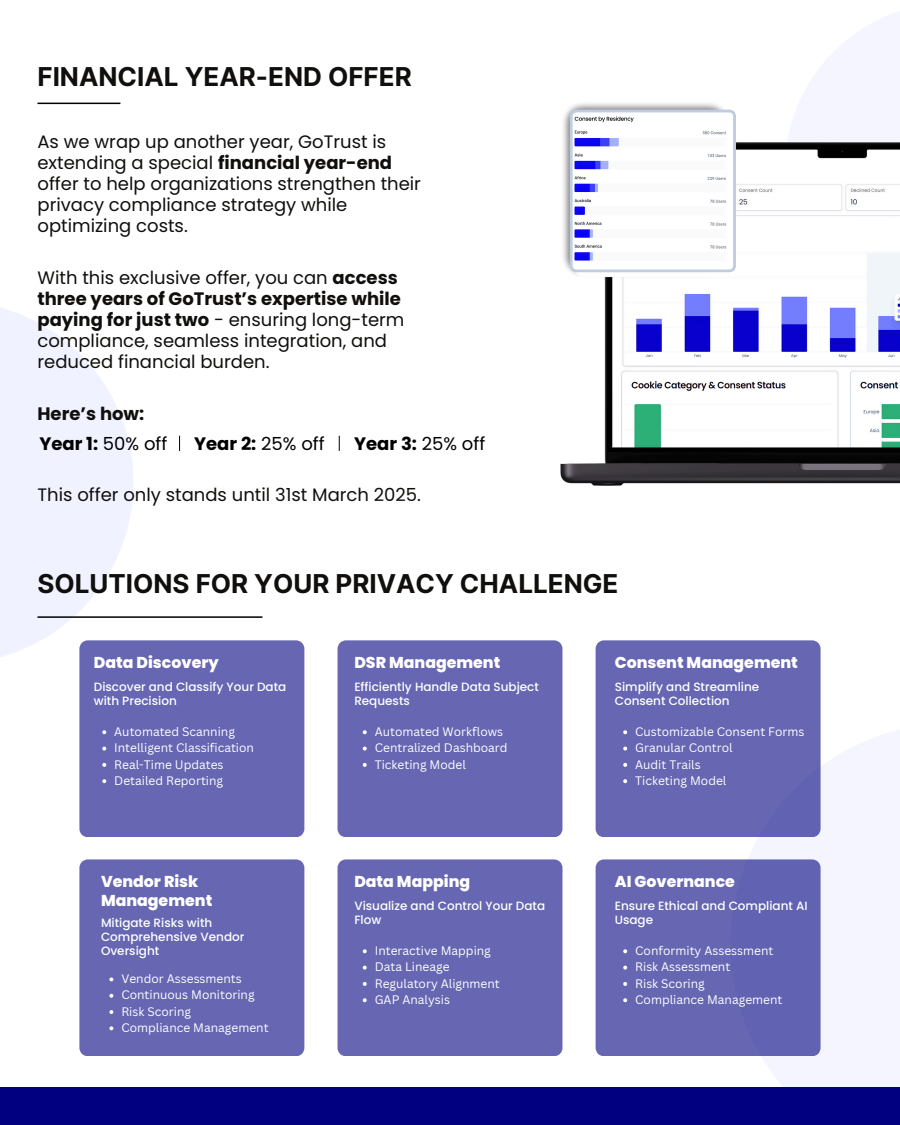
<style>
.page{position:relative;width:900px;height:1125px;background:#fff}
.page>*{position:absolute;margin:0;border:0;box-sizing:border-box;transform-origin:0 0}
.t1{font:700 26px "Inter";color:#100f0d}
.t2{font:18px/21px "Poppins";color:#100f0d}
.t3{font:700 18px "Poppins";color:#000}
.t4{font:700 18px "Poppins";color:#100f0d}
.t5{font:800 15.7px/18.6px "Poppins";color:#fff}
.t6{font:12px "Canva Sans";color:#fff}
.t7{font:500 12px/14.1px "Poppins";color:#fff}
.s1{font-weight:700}
.s2{font-weight:400}
</style>
<div class="page">
<svg style="left:788px;top:11px;width:112px;height:131px"></svg>
<img style="left:560px;top:142px;width:340px;height:344px">
<img style="left:560px;top:103px;width:173px;height:177px">
<svg style="left:570px;top:109px;width:166px;height:164px"></svg>
<svg style="left:0;top:308px;width:133px;height:349px;fill:#f0f2ff"></svg>
<svg style="left:179px;top:436px;width:1px;height:15px"></svg>
<svg style="left:339px;top:436px;width:1px;height:15px"></svg>
<svg style="left:731px;top:730px;width:169px;height:358px;fill:#f4f5ff"></svg>
<div style="left:79px;top:640px;width:225px;height:197px;background:#6666b2"></div>
<div style="left:338px;top:640px;width:224px;height:197px;background:#6666b2"></div>
<div style="left:338px;top:859px;width:224px;height:197px;background:#6666b2"></div>
<div style="left:596px;top:640px;width:225px;height:197px;background:#6666b2"></div>
<div style="left:596px;top:859px;width:225px;height:197px;background:#6666b2"></div>
<svg style="left:102px;top:730px;width:4px;height:4px"></svg>
<svg style="left:102px;top:747px;width:4px;height:4px"></svg>
<svg style="left:102px;top:763px;width:4px;height:4px"></svg>
<svg style="left:102px;top:779px;width:4px;height:4px"></svg>
<svg style="left:363px;top:730px;width:4px;height:4px"></svg>
<svg style="left:363px;top:747px;width:4px;height:4px"></svg>
<svg style="left:363px;top:763px;width:4px;height:4px"></svg>
<svg style="left:363px;top:949px;width:4px;height:4px"></svg>
<svg style="left:363px;top:966px;width:4px;height:4px"></svg>
<svg style="left:363px;top:982px;width:4px;height:4px"></svg>
<svg style="left:363px;top:998px;width:4px;height:4px"></svg>
<svg style="left:623px;top:730px;width:4px;height:4px"></svg>
<svg style="left:623px;top:747px;width:4px;height:4px"></svg>
<svg style="left:623px;top:763px;width:4px;height:4px"></svg>
<svg style="left:623px;top:779px;width:4px;height:4px"></svg>
<svg style="left:623px;top:949px;width:4px;height:4px"></svg>
<svg style="left:623px;top:966px;width:4px;height:4px"></svg>
<svg style="left:623px;top:982px;width:4px;height:4px"></svg>
<svg style="left:623px;top:998px;width:4px;height:4px"></svg>
<div style="left:79px;top:859px;width:225px;height:197px;background:#6666b2"></div>
<svg style="left:109px;top:977px;width:4px;height:4px"></svg>
<svg style="left:109px;top:994px;width:4px;height:4px"></svg>
<svg style="left:109px;top:1010px;width:4px;height:4px"></svg>
<svg style="left:109px;top:1026px;width:4px;height:4px"></svg>
<div style="left:0;top:1088px;width:900px;height:37px;background:#000080"></div>
<hr style="left:38px;top:103px;width:82px;height:1px;background:#000">
<hr style="left:38px;top:616px;width:224px;height:2px;background:#000">
<p class="t1" style="left:38px;top:61px;width:376px">FINANCIAL YEAR-END OFFER</p>
<h1 class="t2" style="left:38px;top:132px;width:385px">As we wrap up another year, GoTrust is extending a special <span class="s1">financial year-end </span>offer to help organizations strengthen their privacy compliance strategy while optimizing costs.</h1>
<p class="t2" style="left:38px;top:267px;width:369px">With this exclusive offer, you can <span class="s1">access three years of GoTrust’s expertise while paying for just two</span> - ensuring long-term compliance, seamless integration, and reduced financial burden.</p>
<h3 class="t4" style="left:38px;top:401px;width:108px">Here’s how:</h3>
<p class="t3" style="left:39px;top:431px;width:130px">Year 1: <span class="s2">50% off</span></p>
<p class="t3" style="left:194px;top:431px;width:132px">Year 2: <span class="s2">25% off</span></p>
<p class="t3" style="left:354px;top:431px;width:133px">Year 3: <span class="s2">25% off</span></p>
<h3 class="t2" style="left:38px;top:485px;width:385px">This offer only stands until 31st March 2025.</h3>
<p class="t1" style="left:38px;top:568px;width:583px">SOLUTIONS FOR YOUR PRIVACY CHALLENGE</p>
<p class="t5" style="left:94px;top:654px;width:126px">Data Discovery</p>
<h2 class="t7" style="left:94px;top:680px;width:194px">Discover and Classify Your Data with Precision</h2>
<h3 class="t7" style="left:354px;top:680px;width:186px">Efficiently Handle Data Subject<br>Requests</h3>
<h3 class="t5" style="left:354px;top:654px;width:148px">DSR Management</h3>
<h1 class="t6" style="left:114px;top:723px;width:122px">Automated Scanning</h1>
<p class="t6" style="left:114px;top:739px;width:141px">Intelligent Classification</p>
<h4 class="t6" style="left:114px;top:756px;width:111px">Real-Time Updates</h4>
<h5 class="t6" style="left:114px;top:772px;width:110px">Detailed Reporting</h5>
<p class="t5" style="left:101px;top:873px;width:113px">Vendor Risk<br>Management</p>
<p class="t7" style="left:101px;top:916px;width:145px">Mitigate Risks with<br>Comprehensive Vendor<br>Oversight</p>
<p class="t6" style="left:121px;top:970px;width:122px">Vendor Assessments</p>
<p class="t6" style="left:121px;top:987px;width:135px">Continuous Monitoring</p>
<h4 class="t6" style="left:121px;top:1003px;width:71px">Risk Scoring</h4>
<h5 class="t6" style="left:121px;top:1019px;width:149px">Compliance Management</h5>
<p class="t6" style="left:375px;top:723px;width:130px">Automated Workflows</p>
<p class="t6" style="left:375px;top:739px;width:134px">Centralized Dashboard</p>
<p class="t6" style="left:375px;top:756px;width:93px">Ticketing Model</p>
<p class="t5" style="left:354px;top:873px;width:117px">Data Mapping</p>
<p class="t7" style="left:354px;top:899px;width:192px">Visualize and Control Your Data<br>Flow</p>
<p class="t6" style="left:375px;top:942px;width:118px">Interactive Mapping</p>
<h4 class="t6" style="left:375px;top:958px;width:76px">Data Lineage</h4>
<h5 class="t6" style="left:375px;top:975px;width:127px">Regulatory Alignment</h5>
<p class="t6" style="left:375px;top:991px;width:77px">GAP Analysis</p>
<h3 class="t5" style="left:615px;top:654px;width:185px">Consent Management</h3>
<p class="t7" style="left:615px;top:680px;width:146px">Simplify and Streamline<br>Consent Collection</p>
<h4 class="t6" style="left:635px;top:723px;width:171px">Customizable Consent Forms</h4>
<h5 class="t6" style="left:635px;top:739px;width:99px">Granular Control</h5>
<p class="t6" style="left:635px;top:756px;width:67px">Audit Trails</p>
<p class="t6" style="left:635px;top:772px;width:93px">Ticketing Model</p>
<h3 class="t5" style="left:615px;top:873px;width:122px">AI Governance</h3>
<p class="t7" style="left:615px;top:899px;width:194px">Ensure Ethical and Compliant AI<br>Usage</p>
<p class="t6" style="left:635px;top:942px;width:140px">Conformity Assessment</p>
<p class="t6" style="left:635px;top:958px;width:97px">Risk Assessment</p>
<h4 class="t6" style="left:635px;top:975px;width:71px">Risk Scoring</h4>
<h5 class="t6" style="left:635px;top:991px;width:149px">Compliance Management</h5>
</div>
